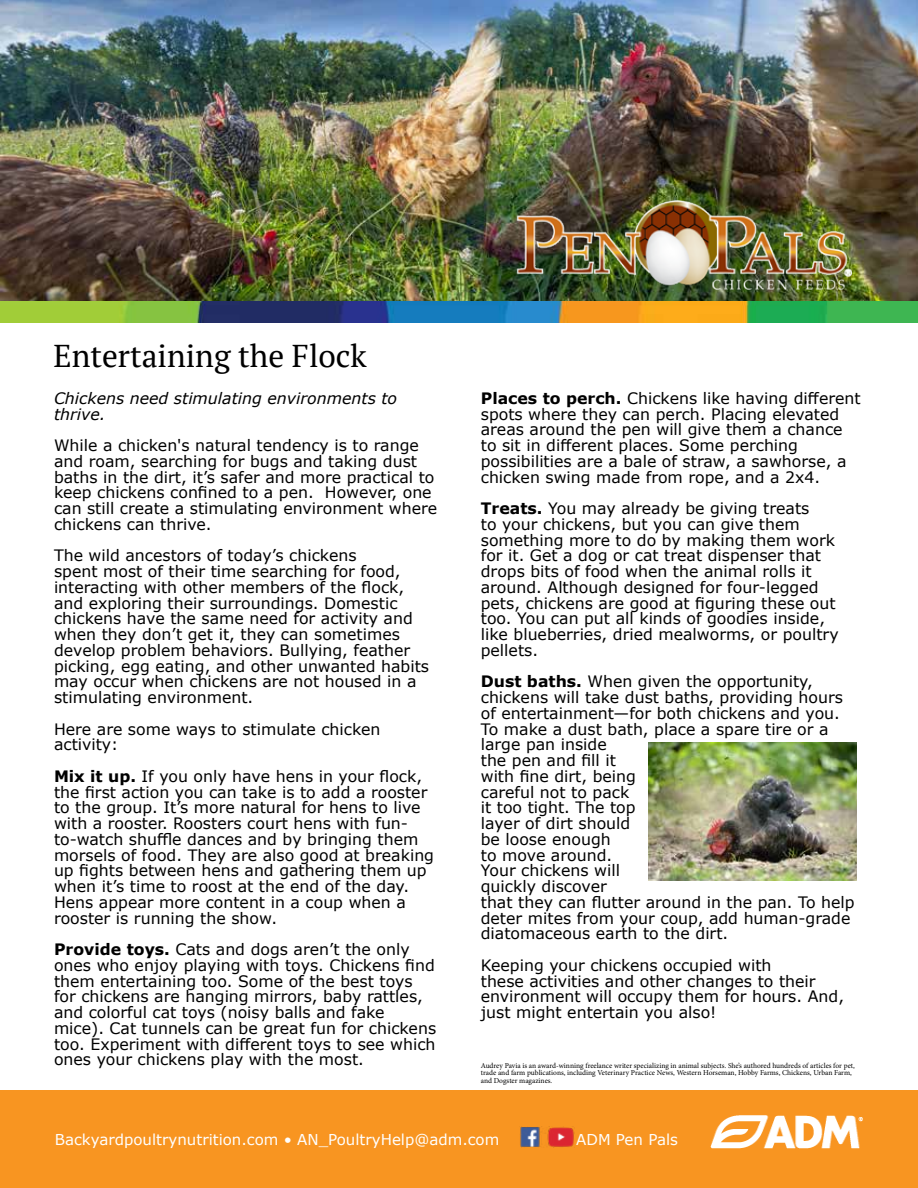
<style>
.page{position:relative;width:918px;height:1188px;background:#fff}
.page>*{position:absolute;margin:0;border:0;box-sizing:border-box;transform-origin:0 0}
.t1{font:31.5px "PT Serif";color:#000}
.t2{font:15.75px/15.8px "Verdana";color:#000}
.t3{font:italic 15.75px/15.8px "Verdana";color:#000}
.t4{font:15px "Verdana";color:#fff}
.t5{font:7.5px/7.5px "Minion Pro";color:#000}
.s1{font-weight:700}
</style>
<div class="page">
<img style="left:0;top:0;width:918px;height:322px">
<img style="left:515px;top:200px;width:337px;height:115px">
<div style="left:0;top:1091px;width:918px;height:97px;background:#f89521"></div>
<img style="left:711px;top:1116px;width:151px;height:32px">
<img style="left:520px;top:1126px;width:54px;height:21px">
<img style="left:649px;top:742px;width:207px;height:139px">
<h1 class="t1" style="left:53px;top:335px;width:315px">Entertaining the Flock</h1>
<p class="t3" style="left:54px;top:390px;width:345px">Chickens need stimulating environments to thrive.</p>
<p class="t2" style="left:54px;top:437px;width:385px">While a chicken's natural tendency is to range and roam, searching for bugs and taking dust baths in the dirt, it’s safer and more practical to keep chickens confined to a pen. However, one can still create a stimulating environment where chickens can thrive.</p>
<p class="t2" style="left:54px;top:548px;width:377px">The wild ancestors of today’s chickens<br>spent most of their time searching for food, interacting with other members of the flock, and exploring their surroundings. Domestic chickens have the same need for activity and when they don’t get it, they can sometimes develop problem behaviors. Bullying, feather picking, egg eating, and other unwanted habits may occur when chickens are not housed in a stimulating environment.</p>
<p class="t2" style="left:54px;top:721px;width:328px">Here are some ways to stimulate chicken activity:</p>
<p class="t2" style="left:54px;top:768px;width:382px"><span class="s1">Mix it up.</span> If you only have hens in your flock, the first action you can take is to add a rooster to the group. It’s more natural for hens to live with a rooster. Roosters court hens with fun&shy;to-watch shuffle dances and by bringing them morsels of food. They are also good at breaking up fights between hens and gathering them up when it’s time to roost at the end of the day.<br>Hens appear more content in a coup when a rooster is running the show.</p>
<p class="t2" style="left:54px;top:941px;width:384px"><span class="s1">Provide toys.</span> Cats and dogs aren’t the only ones who enjoy playing with toys. Chickens find them entertaining too. Some of the best toys for chickens are hanging mirrors, baby rattles, and colorful cat toys (noisy balls and fake mice). Cat tunnels can be great fun for chickens too. Experiment with different toys to see which ones your chickens play with the most.</p>
<p class="t2" style="left:481px;top:390px;width:381px"><span class="s1">Places to perch.</span> Chickens like having different spots where they can perch. Placing elevated areas around the pen will give them a chance to sit in different places. Some perching possibilities are a bale of straw, a sawhorse, a chicken swing made from rope, and a 2x4.</p>
<p class="t2" style="left:481px;top:500px;width:359px"><span class="s1">Treats.</span> You may already be giving treats<br>to your chickens, but you can give them something more to do by making them work for it. Get a dog or cat treat dispenser that drops bits of food when the animal rolls it around. Although designed for four-legged pets, chickens are good at figuring these out too. You can put all kinds of goodies inside, like blueberries, dried mealworms, or poultry pellets.</p>
<p class="t2" style="left:481px;top:674px;width:375px"><span class="s1">Dust baths.</span> When given the opportunity, chickens will take dust baths, providing hours of entertainment—for both chickens and you.<br>To make a dust bath, place a spare tire or a large pan inside<br>the pen and fill it<br>with fine dirt, being<br>careful not to pack<br>it too tight. The top<br>layer of dirt should<br>be loose enough<br>to move around.<br>Your chickens will<br>quickly discover<br>that they can flutter around in the pan. To help deter mites from your coup, add human-grade diatomaceous earth to the dirt.</p>
<p class="t2" style="left:481px;top:957px;width:365px">Keeping your chickens occupied with<br>these activities and other changes to their environment will occupy them for hours. And, just might entertain you also!</p>
<p class="t5" style="left:481px;top:1061px;width:376px">Audrey Pavia is an award-winning freelance writer specializing in animal subjects. She’s authored hundreds of articles for pet, trade and farm publications, including Veterinary Practice News, Western Horseman, Hobby Farms, Chickens, Urban Farm, and Dogster magazines.</p>
<p class="t4" style="left:55px;top:1129px;width:446px">Backyardpoultrynutrition.com • AN_PoultryHelp@adm.com</p>
<p class="t4" style="left:576px;top:1129px;width:103px">ADM Pen Pals</p>
</div>
